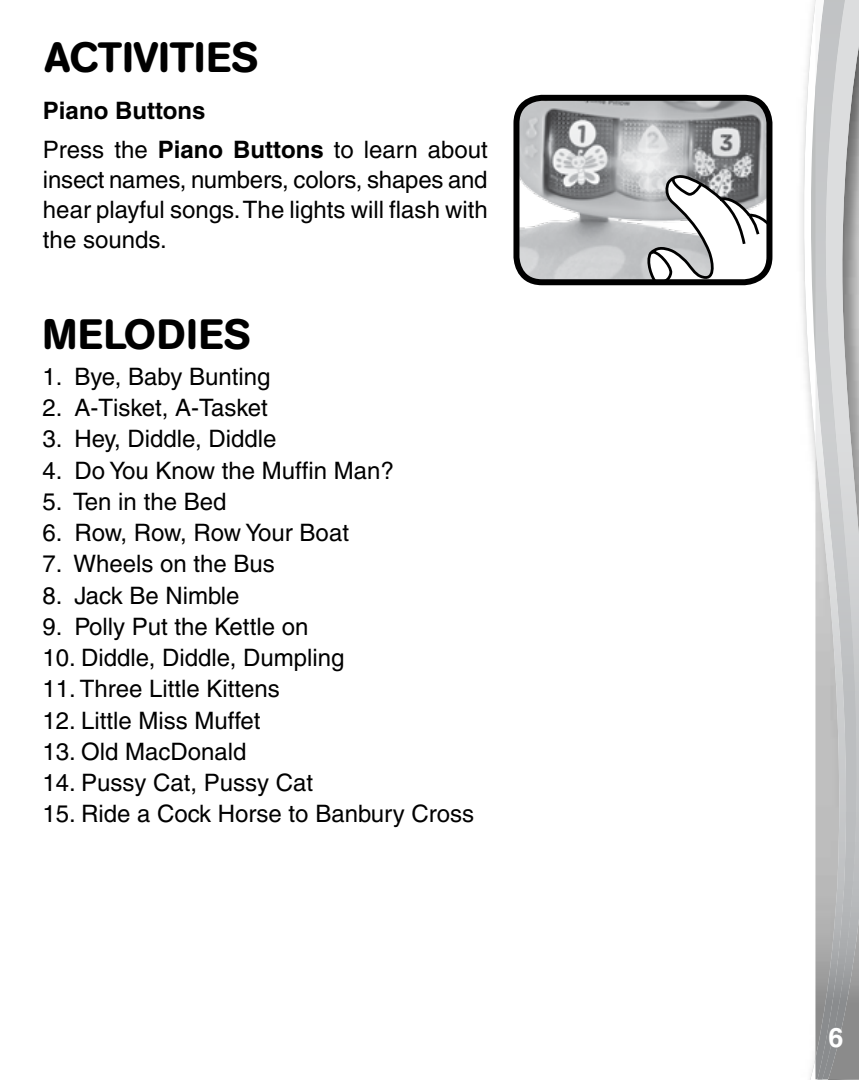
<style>
.page{position:relative;width:859px;height:1080px;background:#fff}
.page>*{position:absolute;margin:0;border:0;box-sizing:border-box;transform-origin:0 0}
.t1{font:500 42px "AG Book Rounded";letter-spacing:.01em;color:#000}
.t2{font:700 27px "Helvetica";color:#fff}
.t3{font:500 24px/30px "Helvetica";color:#000;text-align:justify}
.t4{font:700 24px/38.4px "Helvetica";color:#000}
.s1{font-weight:500}
</style>
<div class="page">
<svg style="left:803px;top:0;width:12px;height:1080px"></svg>
<svg style="left:815px;top:1079px;width:13px;height:1px"></svg>
<img style="left:858px;top:0;width:1px;height:1079px">
<img style="left:848px;top:0;width:10px;height:1079px">
<img style="left:815px;top:0;width:33px;height:1079px">
<img style="left:520px;top:98px;width:249px;height:180px">
<svg style="left:646px;top:172px;width:123px;height:108px"></svg>
<div style="left:513px;top:95px;width:259px;height:190px;border:6px solid #000;border-radius:26px"></div>
<h1 class="t1" style="left:45px;top:33px;width:215px">ACTIVITIES</h1>
<p class="t4" style="left:43px;top:91px;width:446px">Piano Buttons<br><span class="s1">Press the</span> Piano Buttons <span class="s1">to learn about</span></p>
<p class="t3" style="left:43px;top:165px;width:446px">insect names, numbers, colors, shapes and hear playful songs. The lights will flash with the sounds.</p>
<h1 class="t1" style="left:42px;top:310px;width:209px">MELODIES</h1>
<p class="t3" style="left:42px;top:361px;width:230px">1. Bye, Baby Bunting</p>
<p class="t3" style="left:42px;top:393px;width:227px">2. A-Tisket, A-Tasket</p>
<p class="t3" style="left:42px;top:424px;width:236px">3. Hey, Diddle, Diddle</p>
<p class="t3" style="left:42px;top:455px;width:353px">4. Do You Know the Muffin Man?</p>
<p class="t3" style="left:42px;top:486px;width:185px">5. Ten in the Bed</p>
<p class="t3" style="left:42px;top:518px;width:308px">6. Row, Row, Row Your Boat</p>
<p class="t3" style="left:42px;top:549px;width:234px">7. Wheels on the Bus</p>
<p class="t3" style="left:42px;top:580px;width:199px">8. Jack Be Nimble</p>
<p class="t3" style="left:42px;top:611px;width:267px">9. Polly Put the Kettle on</p>
<p class="t3" style="left:42px;top:643px;width:303px">10. Diddle, Diddle, Dumpling</p>
<p class="t3" style="left:42px;top:674px;width:239px">11. Three Little Kittens</p>
<p class="t3" style="left:42px;top:705px;width:219px">12. Little Miss Muffet</p>
<p class="t3" style="left:42px;top:736px;width:205px">13. Old MacDonald</p>
<p class="t3" style="left:42px;top:768px;width:272px">14. Pussy Cat, Pussy Cat</p>
<p class="t3" style="left:42px;top:799px;width:433px">15. Ride a Cock Horse to Banbury Cross</p>
<p class="t2" style="left:828px;top:1021px;width:17px">6</p>
</div>
